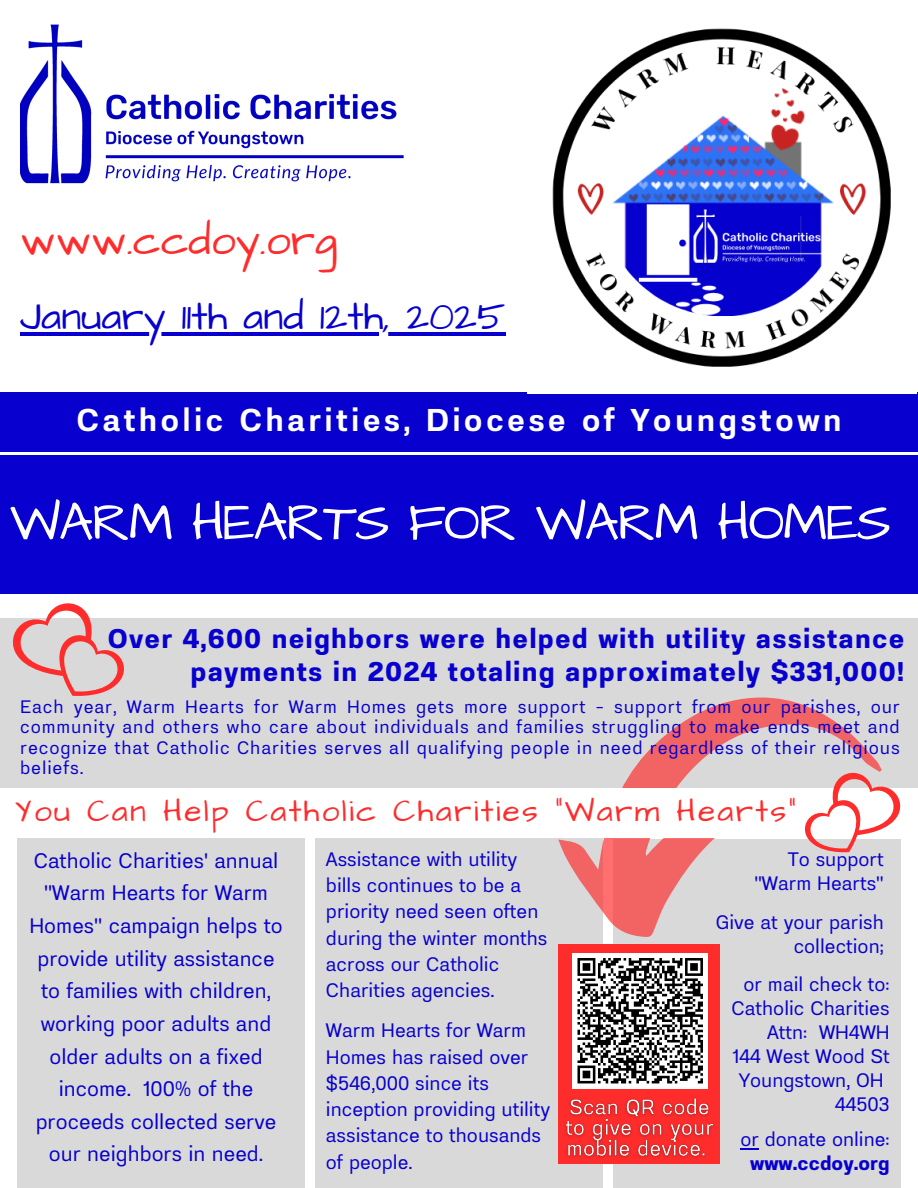
<style>
.page{position:relative;width:918px;height:1188px;background:#fff}
.page>*{position:absolute;margin:0;border:0;box-sizing:border-box;transform-origin:0 0}
.t1{font:54px "Architects Daughter";letter-spacing:-.03em;color:#fff}
.t2{font:43.95px "Architects Daughter";color:#ff2c2c}
.t3{font:39.75px "Architects Daughter";color:#0700ce}
.t4{font:31.5px "Architects Daughter";letter-spacing:.075em;color:#ff2c2c}
.t5{font:600 31.5px "Prachason Neue";letter-spacing:.1em;color:#fff}
.t6{font:700 27px/32.7px "Prachason Neue";letter-spacing:.045em;color:#0700ce;text-align:right}
.t7{font:21px/32.7px "Prachason Neue";color:#0700ce;text-align:center}
.t8{font:19.5px/26.2px "Prachason Neue";color:#0700ce;text-align:right}
.t9{font:18px/20.2px "Prachason Neue";letter-spacing:.045em;color:#0700ce;text-align:justify}
.s1{font-weight:700}
</style>
<div class="page">
<div style="left:0;top:455px;width:918px;height:139px;background:#0700ce"></div>
<div style="left:0;top:619px;width:918px;height:169px;background:#d9d9d9"></div>
<div style="left:17px;top:838px;width:287px;height:350px;background:#d9d9d9"></div>
<svg style="left:10px;top:603px;width:117px;height:93px"></svg>
<div style="left:316px;top:838px;width:287px;height:350px;background:#d9d9d9"></div>
<div style="left:613px;top:839px;width:288px;height:349px;background:#d9d9d9"></div>
<svg style="left:558px;top:697px;width:324px;height:240px"></svg>
<img style="left:20px;top:24px;width:384px;height:160px">
<div style="left:0;top:393px;width:918px;height:59px;background:#0700ce"></div>
<img style="left:552px;top:28px;width:339px;height:339px">
<div style="left:558px;top:945px;width:162px;height:219px;background:#ff2c2c"></div>
<svg style="left:740px;top:1148px;width:19px;height:1px"></svg>
<div style="left:572px;top:953px;width:136px;height:136px;background:#fff"></div>
<svg style="left:577px;top:958px;width:126px;height:126px"></svg>
<div style="left:0;top:788px;width:917px;height:50px;background:#fff"></div>
<svg style="left:803px;top:770px;width:98px;height:85px"></svg>
<hr style="left:20px;top:332px;width:486px;height:4px;background:#0700ce">
<img style="left:565px;top:1098px;width:149px;height:60px">
<p class="t2" style="left:20px;top:211px;width:319px">www.ccdoy.org</p>
<h6 class="t3" style="left:20px;top:290px;width:487px">January 11th and 12th, 2025</h6>
<h1 class="t5" style="left:76px;top:406px;width:767px">Catholic Charities, Diocese of Youngstown</h1>
<h3 class="t1" style="left:10px;top:486px;width:883px">WARM HEARTS FOR WARM HOMES</h3>
<p class="t6" style="left:108px;top:624px;width:798px">Over 4,600 neighbors were helped with utility assistance payments in 2024 totaling approximately $331,000!</p>
<p class="t9" style="left:20px;top:698px;width:881px">Each year, Warm Hearts for Warm Homes gets more support - support from our parishes, our community and others who care about individuals and families struggling to make ends meet and recognize that Catholic Charities serves all qualifying people in need regardless of their religious beliefs.</p>
<p class="t4" style="left:15px;top:790px;width:783px">You Can Help Catholic Charities "Warm Hearts"</p>
<h5 class="t7" style="left:29px;top:845px;width:255px">Catholic Charities' annual "Warm Hearts for Warm<br>Homes" campaign helps to provide utility assistance to families with children, working poor adults and older adults on a fixed income. 100% of the proceeds collected serve our neighbors in need.</h5>
<h4 class="t8" style="left:326px;top:847px;width:223px;text-align:left">Assistance with utility bills continues to be a priority need seen often during the winter months across our Catholic<br>Charities agencies.</h4>
<h6 class="t8" style="left:326px;top:1019px;width:226px;text-align:left">Warm Hearts for Warm<br>Homes has raised over $546,000 since its inception providing utility assistance to thousands of people.</h6>
<p class="t8" style="left:754px;top:848px;width:131px;line-height:24px">To support "Warm Hearts"</p>
<p class="t8" style="left:716px;top:911px;width:170px;line-height:24px">Give at your parish collection;</p>
<h2 class="t8" style="left:732px;top:973px;width:160px;line-height:24px">or mail check to:<br>Catholic Charities<br>Attn: WH4WH<br>144 West Wood St<br>Youngstown, OH<br>44503</h2>
<h2 class="t8" style="left:740px;top:1128px;width:151px;line-height:24px;text-align:center">or donate online: <span class="s1">www.ccdoy.org</span></h2>
</div>
